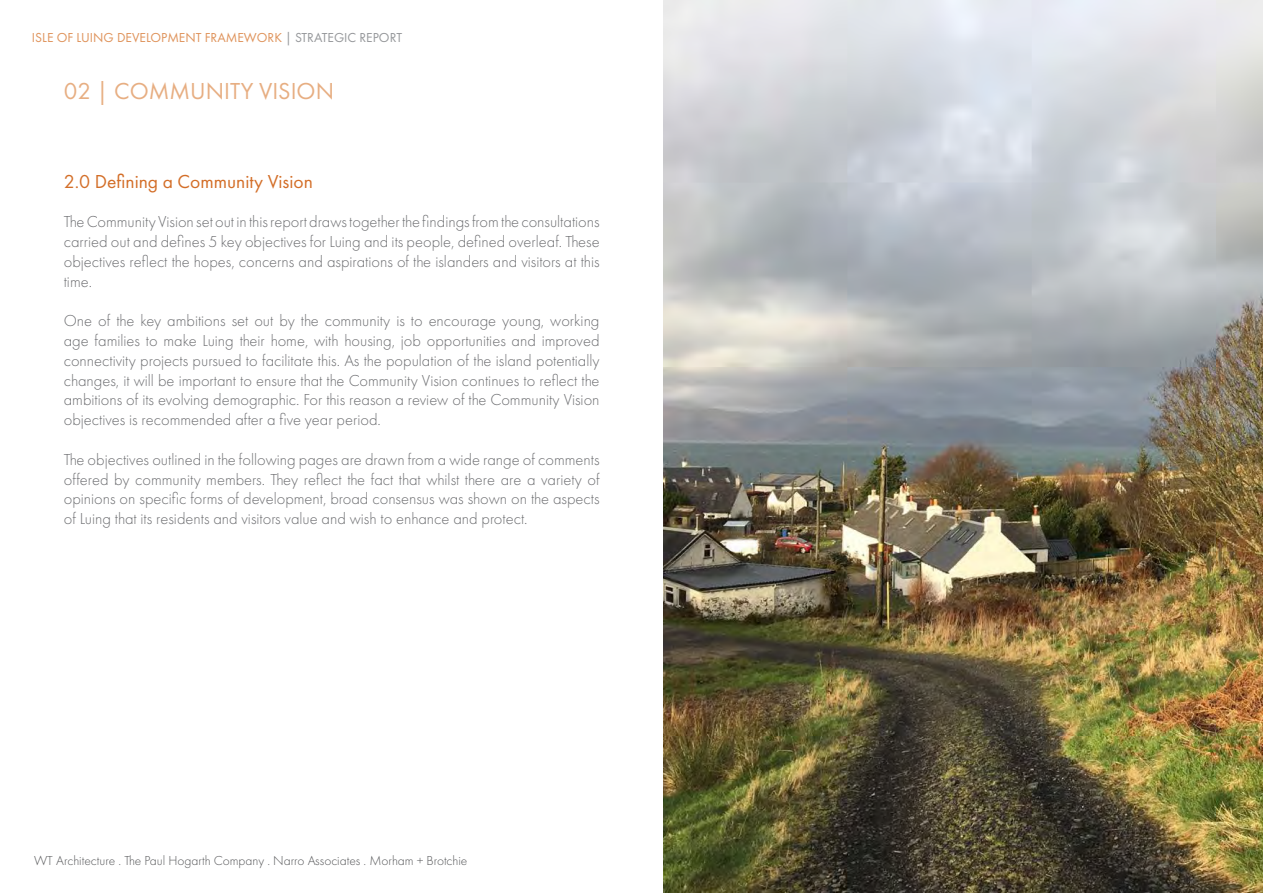
<style>
.page{position:relative;width:1263px;height:893px;background:#fff}
.page>*{position:absolute;margin:0;border:0;box-sizing:border-box;transform-origin:0 0}
.t1{font:24px "Futura PT";color:#e7ae82}
.Main_body_title{font:19.5px "Futura PT";color:#d36e28}
.t2{font:300 16.5px/19.8px "Futura PT";color:#6c6d70;text-align:justify}
.t3{font:300 13.5px "Futura PT";color:#57585a}
.t4{font:13.5px "Futura PT";color:#df935b}
.s1{color:#95979a}
</style>
<div class="page">
<img style="left:663px;top:0;width:600px;height:893px">
<p class="t4" style="left:32px;top:30px;width:372px">ISLE OF LUING DEVELOPMENT FRAMEWORK <span class="s1">| STRATEGIC REPORT</span></p>
<p class="t1" style="left:64px;top:76px;width:272px">02 | COMMUNITY VISION</p>
<p class="Main_body_title" style="left:64px;top:169px;width:251px">2.0 Defining a Community Vision</p>
<p class="t2" style="left:64px;top:212px;width:537px">The Community Vision set out in this report draws together the findings from the consultations carried out and defines 5 key objectives for Luing and its people, defined overleaf. These objectives reflect the hopes, concerns and aspirations of the islanders and visitors at this time.</p>
<p class="t2" style="left:64px;top:311px;width:537px">One of the key ambitions set out by the community is to encourage young, working age families to make Luing their home, with housing, job opportunities and improved connectivity projects pursued to facilitate this. As the population of the island potentially changes, it will be important to ensure that the Community Vision continues to reflect the ambitions of its evolving demographic. For this reason a review of the Community Vision objectives is recommended after a five year period.</p>
<p class="t2" style="left:64px;top:449px;width:537px">The objectives outlined in the following pages are drawn from a wide range of comments offered by community members. They reflect the fact that whilst there are a variety of opinions on specific forms of development, broad consensus was shown on the aspects of Luing that its residents and visitors value and wish to enhance and protect.</p>
<p class="t3" style="left:34px;top:853px;width:435px">WT Architecture . The Paul Hogarth Company . Narro Associates . Morham + Brotchie</p>
</div>
